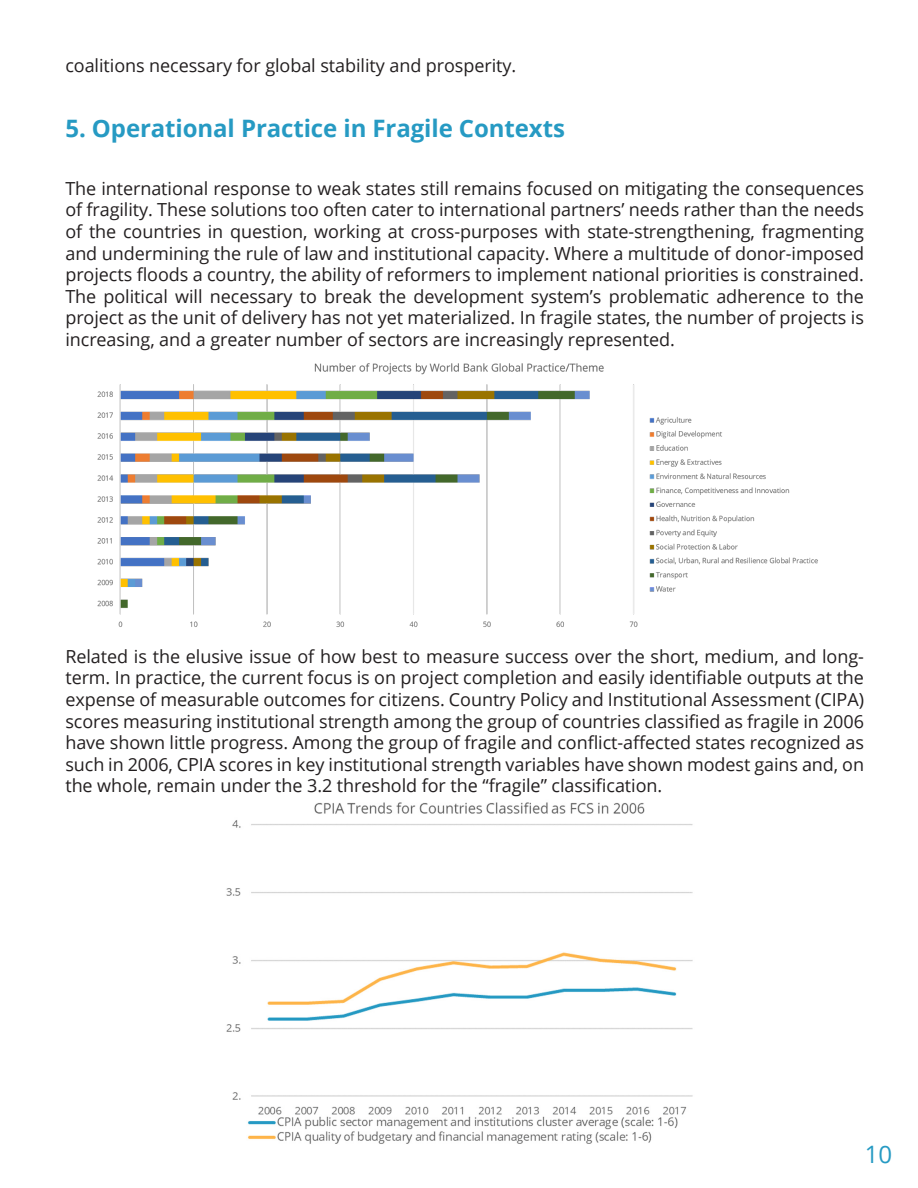
<style>
.page{position:relative;width:918px;height:1188px;background:#fff}
.page>*{position:absolute;margin:0;border:0;box-sizing:border-box;transform-origin:0 0}
.Part_Heading{font:700 24px "Open Sans";letter-spacing:-.005em;color:#269ac3}
.t1{font:24px "Open Sans";color:#269ac3}
.Body{font:18px/21.6px "Open Sans";letter-spacing:-.005em;color:#231f20;text-align:justify}
</style>
<div class="page">
<img style="left:97px;top:363px;width:721px;height:264px">
<img style="left:226px;top:802px;width:467px;height:342px">
<p class="Body" style="left:65px;top:55px;width:452px">coalitions necessary for global stability and prosperity.</p>
<p class="Part_Heading" style="left:65px;top:112px;width:501px">5. Operational Practice in Fragile Contexts</p>
<p class="Body" style="left:65px;top:177px;width:800px">The international response to weak states still remains focused on mitigating the consequences of fragility. These solutions too often cater to international partners’ needs rather than the needs of the countries in question, working at cross-purposes with state-strengthening, fragmenting and undermining the rule of law and institutional capacity. Where a multitude of donor-imposed projects floods a country, the ability of reformers to implement national priorities is constrained.<br>The political will necessary to break the development system’s problematic adherence to the project as the unit of delivery has not yet materialized. In fragile states, the number of projects is increasing, and a greater number of sectors are increasingly represented.</p>
<p class="Body" style="left:65px;top:645px;width:800px">Related is the elusive issue of how best to measure success over the short, medium, and long&shy;term. In practice, the current focus is on project completion and easily identifiable outputs at the expense of measurable outcomes for citizens. Country Policy and Institutional Assessment (CIPA) scores measuring institutional strength among the group of countries classified as fragile in 2006 have shown little progress. Among the group of fragile and conflict-affected states recognized as such in 2006, CPIA scores in key institutional strength variables have shown modest gains and, on the whole, remain under the 3.2 threshold for the “fragile” classification.</p>
<h1 class="t1" style="left:865px;top:1137px;width:29px">10</h1>
</div>
